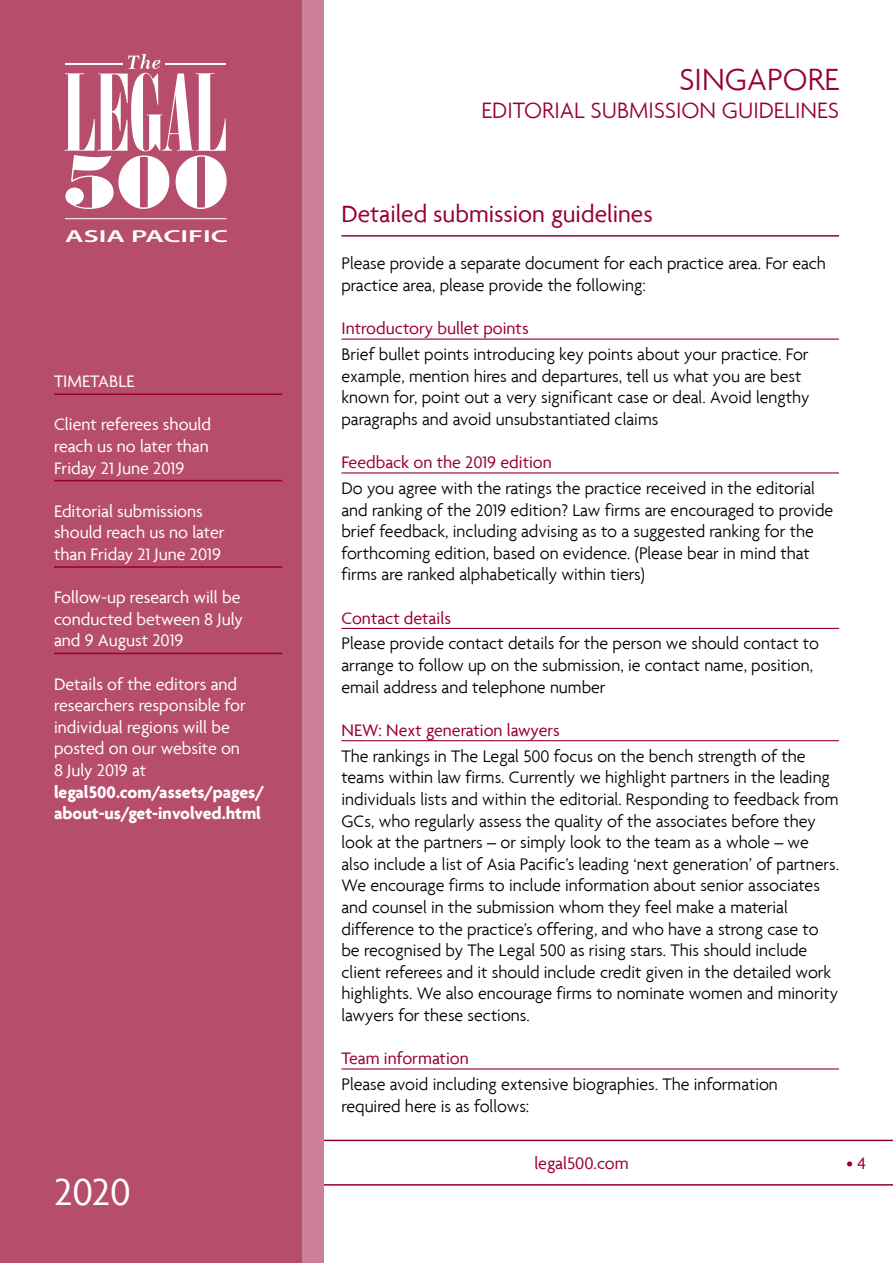
<style>
.page{position:relative;width:893px;height:1263px;background:#fff}
.page>*{position:absolute;margin:0;border:0;box-sizing:border-box;transform-origin:0 0}
.t1{font:40.5px "Agenda";color:#fff}
.t2{font:300 33px "Agenda";color:#98002e}
.t3{font:25.5px "Agenda";color:#98002e}
.t4{font:300 24px "Agenda";color:#98002e}
.t5{font:300 18px/21.6px "Agenda";color:#000}
.t6{font:18px/21.6px "Agenda";color:#fff}
.t7{font:18px "Agenda";color:#98002e}
.t8{font:700 18px/21.6px "Agenda";color:#fff}
.t9{font:600 17.4px "Myriad Pro";color:#fff;scale:1.68 1}
</style>
<div class="page">
<svg style="left:323px;top:1140px;width:570px;height:45px"></svg>
<div style="left:0;top:0;width:323px;height:1263px;background:#cb8097"></div>
<div style="left:0;top:0;width:302px;height:1263px;background:#b74d6d"></div>
<svg style="left:64px;top:54px;width:163px;height:155px"></svg>
<hr style="left:65px;top:64px;width:58px;height:1px;background:#fff">
<hr style="left:165px;top:64px;width:61px;height:1px;background:#fff">
<hr style="left:65px;top:218px;width:162px;height:1px;background:#fff">
<hr style="left:54px;top:393px;width:228px;height:2px;background:#98002e">
<hr style="left:54px;top:480px;width:228px;height:1px;background:#98002e">
<hr style="left:54px;top:566px;width:228px;height:2px;background:#98002e">
<hr style="left:54px;top:653px;width:228px;height:1px;background:#98002e">
<hr style="left:341px;top:235px;width:498px;height:2px;background:#98002e">
<hr style="left:341px;top:338px;width:498px;height:2px;background:#98002e">
<hr style="left:341px;top:472px;width:498px;height:1px;background:#98002e">
<hr style="left:341px;top:628px;width:498px;height:1px;background:#98002e">
<hr style="left:341px;top:740px;width:498px;height:1px;background:#98002e">
<hr style="left:341px;top:1068px;width:498px;height:1px;background:#98002e">
<p class="t9" style="left:65px;top:225px;width:98px">ASIA PACIFIC</p>
<p class="t6" style="left:54px;top:370px;width:82px">TIMETABLE</p>
<p class="t6" style="left:54px;top:413px;width:159px;text-align:justify">Client referees should reach us no later than Friday 21 June 2019</p>
<p class="t6" style="left:54px;top:500px;width:172px">Editorial submissions should reach us no later than Friday 21 June 2019</p>
<p class="t6" style="left:54px;top:586px;width:190px">Follow-up research will be conducted between 8 July and 9 August 2019</p>
<p class="t6" style="left:54px;top:673px;width:193px">Details of the editors and researchers responsible for individual regions will be posted on our website on<br>8 July 2019 at</p>
<p class="t8" style="left:54px;top:780px;width:212px">legal500.com/assets/pages/ about-us/get-involved.html</p>
<h1 class="t1" style="left:54px;top:1168px;width:78px">2020</h1>
<h2 class="t2" style="left:679px;top:60px;width:161px">SINGAPORE</h2>
<h3 class="t4" style="left:482px;top:96px;width:359px">EDITORIAL SUBMISSION GUIDELINES</h3>
<h3 class="t3" style="left:341px;top:199px;width:313px">Detailed submission guidelines</h3>
<p class="t5" style="left:341px;top:253px;width:486px">Please provide a separate document for each practice area. For each practice area, please provide the following:</p>
<p class="t7" style="left:341px;top:318px;width:189px">Introductory bullet points</p>
<p class="t5" style="left:341px;top:343px;width:469px">Brief bullet points introducing key points about your practice. For example, mention hires and departures, tell us what you are best known for, point out a very significant case or deal. Avoid lengthy paragraphs and avoid unsubstantiated claims</p>
<p class="t7" style="left:341px;top:452px;width:212px">Feedback on the 2019 edition</p>
<p class="t5" style="left:341px;top:477px;width:493px">Do you agree with the ratings the practice received in the editorial and ranking of the 2019 edition? Law firms are encouraged to provide brief feedback, including advising as to a suggested ranking for the forthcoming edition, based on evidence. (Please bear in mind that firms are ranked alphabetically within tiers)</p>
<p class="t7" style="left:341px;top:607px;width:111px">Contact details</p>
<p class="t5" style="left:341px;top:632px;width:479px">Please provide contact details for the person we should contact to arrange to follow up on the submission, ie contact name, position, email address and telephone number</p>
<p class="t7" style="left:341px;top:719px;width:220px">NEW: Next generation lawyers</p>
<p class="t5" style="left:341px;top:745px;width:499px">The rankings in The Legal 500 focus on the bench strength of the teams within law firms. Currently we highlight partners in the leading individuals lists and within the editorial. Responding to feedback from GCs, who regularly assess the quality of the associates before they look at the partners – or simply look to the team as a whole – we also include a list of Asia Pacific’s leading ‘next generation’ of partners.<br>We encourage firms to include information about senior associates and counsel in the submission whom they feel make a material difference to the practice’s offering, and who have a strong case to be recognised by The Legal 500 as rising stars. This should include client referees and it should include credit given in the detailed work highlights. We also encourage firms to nominate women and minority lawyers for these sections.</p>
<p class="t7" style="left:341px;top:1048px;width:129px">Team information</p>
<p class="t5" style="left:341px;top:1073px;width:438px">Please avoid including extensive biographies. The information required here is as follows:</p>
<p class="t7" style="left:534px;top:1152px;width:96px">legal500.com</p>
<p class="t7" style="left:847px;top:1152px;width:21px">• 4</p>
</div>
